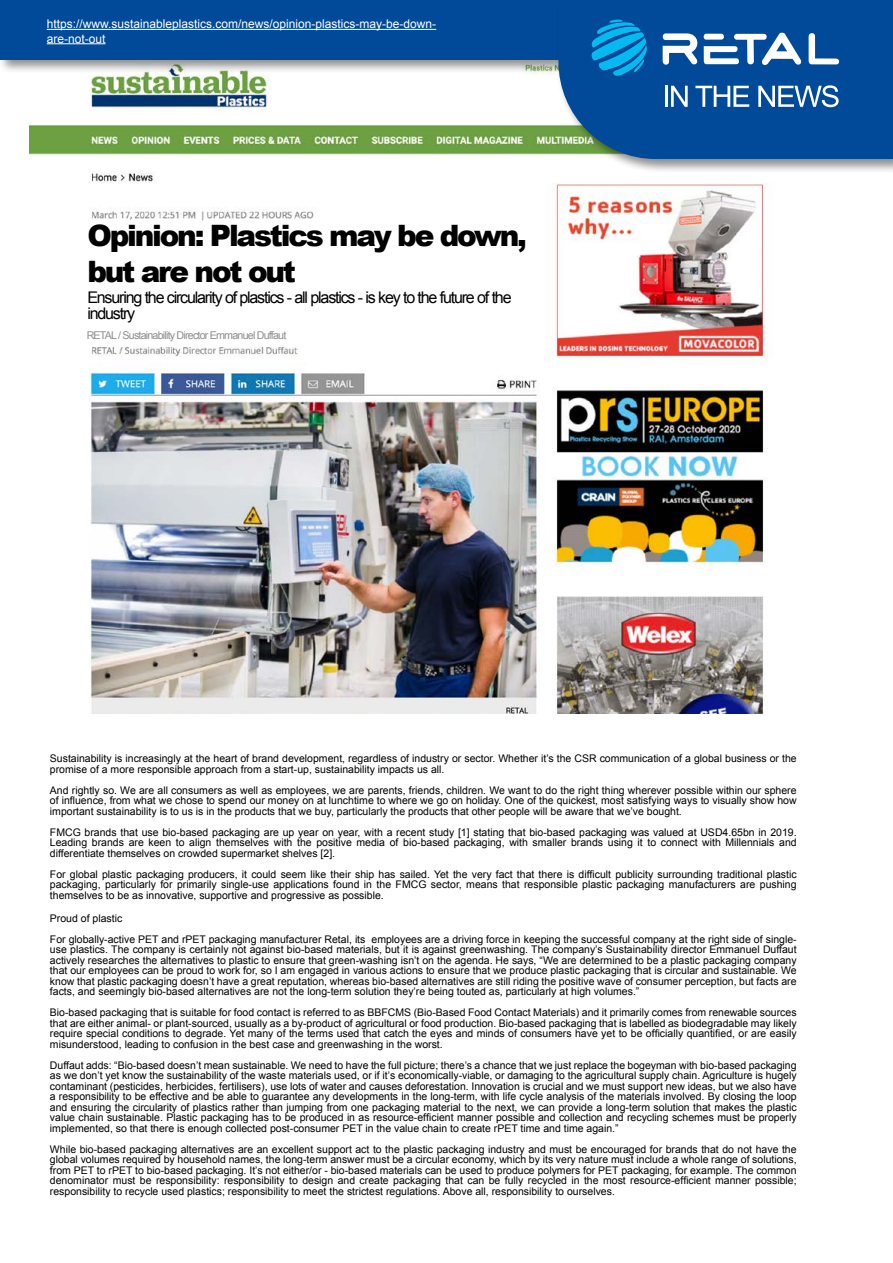
<style>
.page{position:relative;width:893px;height:1263px;background:#fff}
.page>*{position:absolute;margin:0;border:0;box-sizing:border-box;transform-origin:0 0}
.t1{font:900 29.4px/35.4px "Arial";letter-spacing:-.075em;color:#000}
.t2{font:16.05px/16px "Arial";letter-spacing:-.075em;color:#000}
.t3{font:12px/14.4px "Arial";color:#fff}
.t4{font:10.65px "Arial";letter-spacing:-.075em;color:#908d91}
.t5{font:10.5px/10.5px "Arial";color:#000;text-align:justify}
</style>
<div class="page">
<img style="left:30px;top:74px;width:738px;height:639px">
<div style="left:0;top:0;width:611px;height:74px;background:#000;opacity:.44"></div>
<div style="left:0;top:0;width:596px;height:60px;background:#004a99"></div>
<div style="left:556px;top:0;width:337px;height:174px;background:#000;opacity:.44"></div>
<div style="left:558px;top:0;width:335px;height:159px;background:#004a99"></div>
<svg style="left:661px;top:33px;width:141px;height:34px"></svg>
<svg style="left:809px;top:33px;width:30px;height:31px"></svg>
<svg style="left:591px;top:19px;width:57px;height:58px"></svg>
<hr style="left:665px;top:86px;width:3px;height:21px;background:#fff">
<svg style="left:671px;top:86px;width:17px;height:21px"></svg>
<svg style="left:695px;top:86px;width:54px;height:21px"></svg>
<svg style="left:758px;top:85px;width:81px;height:22px"></svg>
<hr style="left:47px;top:29px;width:389px;height:1px;background:#fff">
<hr style="left:47px;top:43px;width:58px;height:1px;background:#fff">
<div style="left:87px;top:225px;width:450px;height:122px;background:#fff"></div>
<p class="t3" style="left:47px;top:17px;width:391px">https://www.sustainableplastics.com/news/opinion-plastics-may-be-down&shy;are-not-out</p>
<h1 class="t1" style="left:87px;top:217px;width:441px">Opinion: Plastics may be down, but are not out</h1>
<h2 class="t2" style="left:87px;top:289px;width:426px">Ensuring the circularity of plastics - all plastics - is key to the future of the industry</h2>
<p class="t4" style="left:87px;top:328px;width:201px">RETAL / Sustainability Director Emmanuel Duffaut</p>
<p class="t5" style="left:50px;top:753px;width:748px">Sustainability is increasingly at the heart of brand development, regardless of industry or sector. Whether it’s the CSR communication of a global business or the promise of a more responsible approach from a start-up, sustainability impacts us all.</p>
<p class="t5" style="left:50px;top:785px;width:748px">And rightly so. We are all consumers as well as employees, we are parents, friends, children. We want to do the right thing wherever possible within our sphere of influence, from what we chose to spend our money on at lunchtime to where we go on holiday. One of the quickest, most satisfying ways to visually show how important sustainability is to us is in the products that we buy, particularly the products that other people will be aware that we’ve bought.</p>
<p class="t5" style="left:50px;top:827px;width:748px">FMCG brands that use bio-based packaging are up year on year, with a recent study [1] stating that bio-based packaging was valued at USD4.65bn in 2019.<br>Leading brands are keen to align themselves with the positive media of bio-based packaging, with smaller brands using it to connect with Millennials and differentiate themselves on crowded supermarket shelves [2].</p>
<p class="t5" style="left:50px;top:869px;width:748px">For global plastic packaging producers, it could seem like their ship has sailed. Yet the very fact that there is difficult publicity surrounding traditional plastic packaging, particularly for primarily single-use applications found in the FMCG sector, means that responsible plastic packaging manufacturers are pushing themselves to be as innovative, supportive and progressive as possible.</p>
<p class="t5" style="left:50px;top:908px;width:748px;line-height:21px">Proud of plastic<br>For globally-active PET and rPET packaging manufacturer Retal, its employees are a driving force in keeping the successful company at the right side of single-</p>
<p class="t5" style="left:50px;top:944px;width:748px">use plastics. The company is certainly not against bio-based materials, but it is against greenwashing. The company’s Sustainability director Emmanuel Duffaut actively researches the alternatives to plastic to ensure that green-washing isn’t on the agenda. He says, “We are determined to be a plastic packaging company that our employees can be proud to work for, so I am engaged in various actions to ensure that we produce plastic packaging that is circular and sustainable. We know that plastic packaging doesn’t have a great reputation, whereas bio-based alternatives are still riding the positive wave of consumer perception, but facts are facts, and seemingly bio-based alternatives are not the long-term solution they’re being touted as, particularly at high volumes.”</p>
<p class="t5" style="left:50px;top:1007px;width:748px">Bio-based packaging that is suitable for food contact is referred to as BBFCMS (Bio-Based Food Contact Materials) and it primarily comes from renewable sources that are either animal- or plant-sourced, usually as a by-product of agricultural or food production. Bio-based packaging that is labelled as biodegradable may likely require special conditions to degrade. Yet many of the terms used that catch the eyes and minds of consumers have yet to be officially quantified, or are easily misunderstood, leading to confusion in the best case and greenwashing in the worst.</p>
<p class="t5" style="left:50px;top:1060px;width:748px">Duffaut adds: “Bio-based doesn’t mean sustainable. We need to have the full picture; there’s a chance that we just replace the bogeyman with bio-based packaging as we don’t yet know the sustainability of the waste materials used, or if it’s economically-viable, or damaging to the agricultural supply chain. Agriculture is hugely contaminant (pesticides, herbicides, fertilisers), use lots of water and causes deforestation. Innovation is crucial and we must support new ideas, but we also have a responsibility to be effective and be able to guarantee any developments in the long-term, with life cycle analysis of the materials involved. By closing the loop and ensuring the circularity of plastics rather than jumping from one packaging material to the next, we can provide a long-term solution that makes the plastic value chain sustainable. Plastic packaging has to be produced in as resource-efficient manner possible and collection and recycling schemes must be properly implemented, so that there is enough collected post-consumer PET in the value chain to create rPET time and time again.”</p>
<p class="t5" style="left:50px;top:1144px;width:748px">While bio-based packaging alternatives are an excellent support act to the plastic packaging industry and must be encouraged for brands that do not have the global volumes required by household names, the long-term answer must be a circular economy, which by its very nature must include a whole range of solutions, from PET to rPET to bio-based packaging. It’s not either/or - bio-based materials can be used to produce polymers for PET packaging, for example. The common denominator must be responsibility: responsibility to design and create packaging that can be fully recycled in the most resource-efficient manner possible; responsibility to recycle used plastics; responsibility to meet the strictest regulations. Above all, responsibility to ourselves.</p>
</div>
